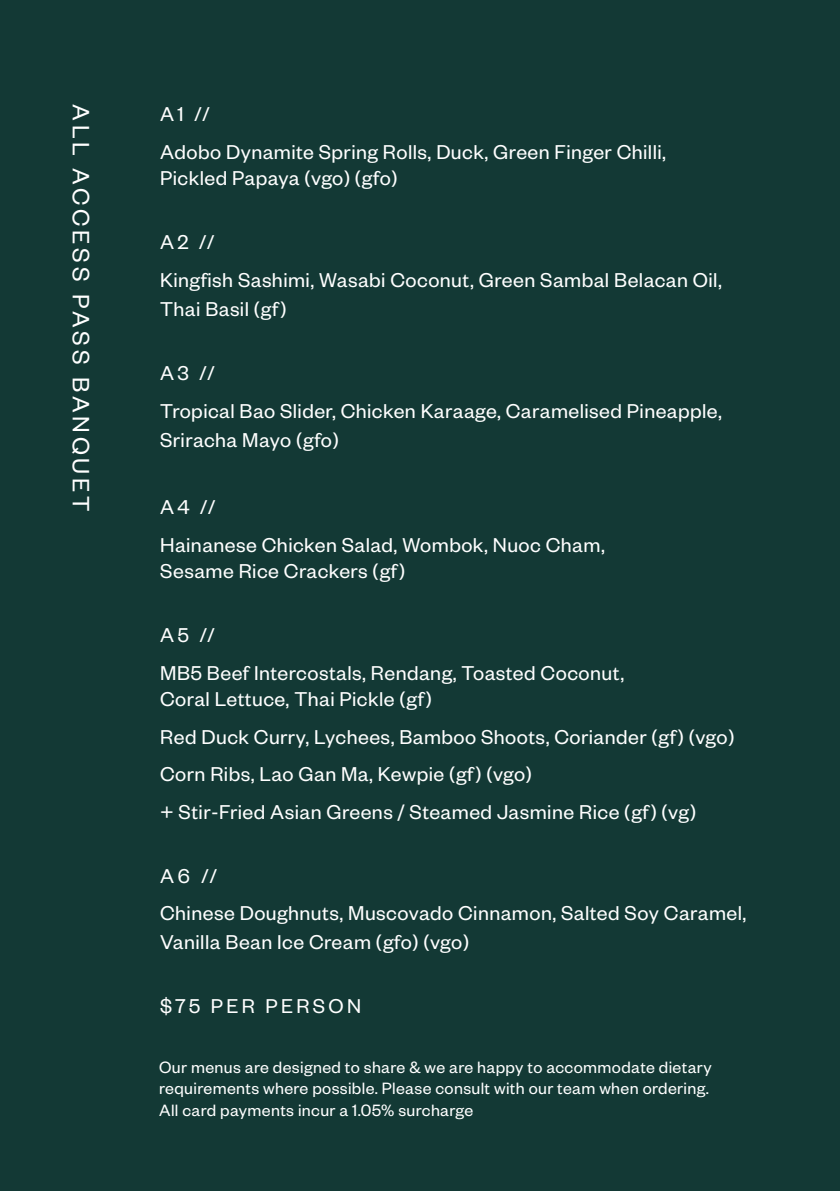
<style>
.page{position:relative;width:840px;height:1191px;background:#fff}
.page>*{position:absolute;margin:0;border:0;box-sizing:border-box;transform-origin:0 0}
.t1{font:26px "Founders Grotesk";letter-spacing:.15em;color:#fff}
.t2{font:22px/37.6px "Founders Grotesk";letter-spacing:.02em;color:#fff}
.t3{font:22px "Founders Grotesk";letter-spacing:.15em;color:#fff}
.t4{font:18px/21.6px "Founders Grotesk";letter-spacing:.02em;color:#fff}
</style>
<div class="page">
<div style="left:0;top:0;width:839px;height:1191px;background:#133935"></div>
<p class="t1" style="left:97px;top:104px;width:409px;rotate:90deg">ALL ACCESS PASS BANQUET</p>
<p class="t2" style="left:160px;top:94px;width:51px">A1 //</p>
<p class="t2" style="left:160px;top:132px;width:507px">Adobo Dynamite Spring Rolls, Duck, Green Finger Chilli,</p>
<p class="t2" style="left:160px;top:158px;width:239px">Pickled Papaya (vgo) (gfo)</p>
<p class="t2" style="left:160px;top:222px;width:563px">A2 //<br>Kingfish Sashimi, Wasabi Coconut, Green Sambal Belacan Oil,</p>
<p class="t2" style="left:160px;top:289px;width:128px">Thai Basil (gf)</p>
<p class="t2" style="left:160px;top:353px;width:563px">A3 //<br>Tropical Bao Slider, Chicken Karaage, Caramelised Pineapple,</p>
<p class="t2" style="left:160px;top:420px;width:180px">Sriracha Mayo (gfo)</p>
<p class="t2" style="left:160px;top:487px;width:446px">A4 //<br>Hainanese Chicken Salad, Wombok, Nuoc Cham,</p>
<p class="t2" style="left:160px;top:551px;width:246px">Sesame Rice Crackers (gf)</p>
<p class="t2" style="left:160px;top:615px;width:465px">A5 //<br>MB5 Beef Intercostals, Rendang, Toasted Coconut,</p>
<p class="t2" style="left:160px;top:679px;width:273px">Coral Lettuce, Thai Pickle (gf)</p>
<p class="t2" style="left:160px;top:716px;width:575px">Red Duck Curry, Lychees, Bamboo Shoots, Coriander (gf) (vgo)</p>
<p class="t2" style="left:160px;top:754px;width:373px">Corn Ribs, Lao Gan Ma, Kewpie (gf) (vgo)</p>
<p class="t2" style="left:160px;top:792px;width:537px">+ Stir-Fried Asian Greens / Steamed Jasmine Rice (gf) (vg)</p>
<p class="t2" style="left:160px;top:856px;width:587px">A6 //<br>Chinese Doughnuts, Muscovado Cinnamon, Salted Soy Caramel,</p>
<p class="t2" style="left:160px;top:922px;width:310px">Vanilla Bean Ice Cream (gfo) (vgo)</p>
<p class="t3" style="left:160px;top:992px;width:202px">$75 PER PERSON</p>
<p class="t4" style="left:159px;top:1055px;width:553px">Our menus are designed to share &amp; we are happy to accommodate dietary requirements where possible. Please consult with our team when ordering.</p>
<p class="t4" style="left:159px;top:1098px;width:315px">All card payments incur a 1.05% surcharge</p>
</div>
